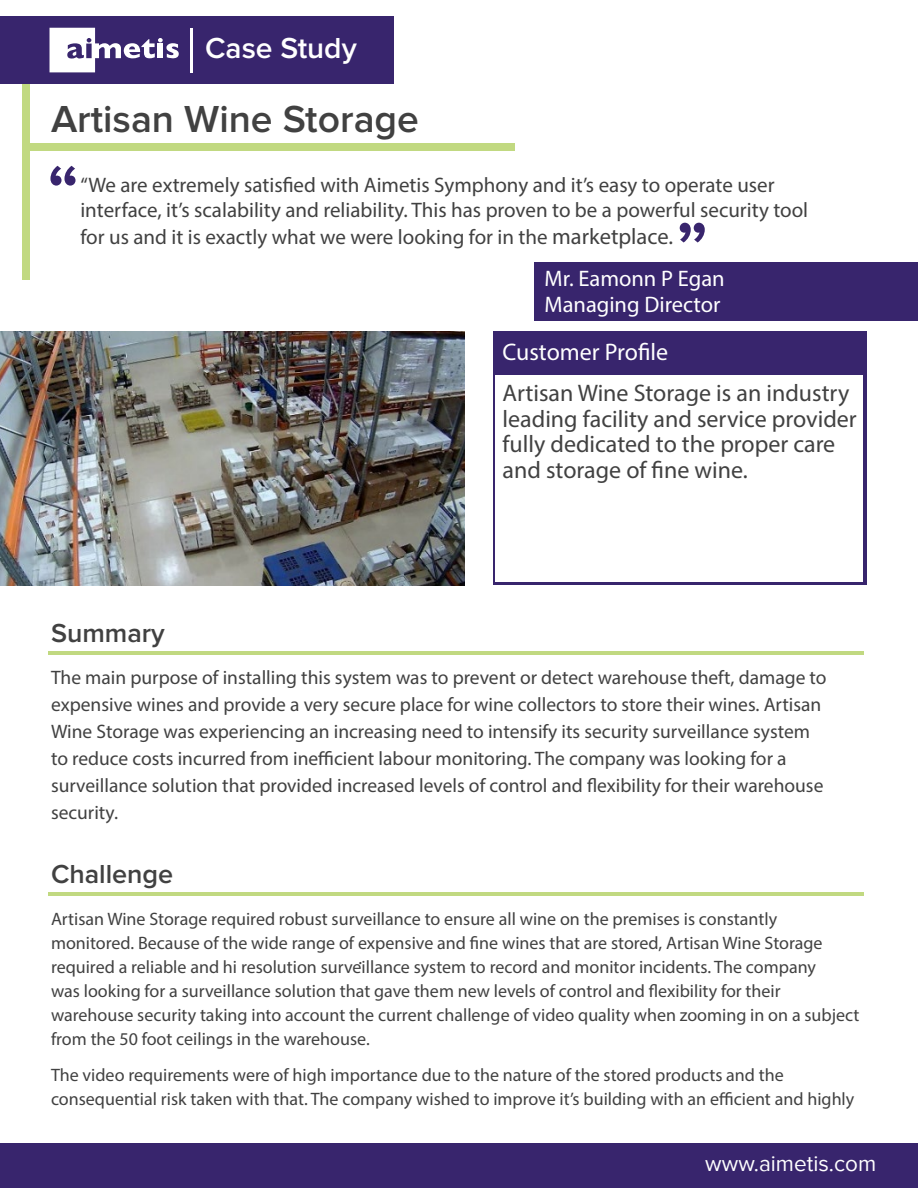
<style>
.page{position:relative;width:918px;height:1188px;background:#fff}
.page>*{position:absolute;margin:0;border:0;box-sizing:border-box;transform-origin:0 0}
.t1{font:600 75.75px "Proxima Nova";color:#38256d}
.t2{font:600 39px "Proxima Nova";color:#414141}
.t3{font:600 30px "Proxima Nova";color:#fff}
.t4{font:600 27px "Proxima Nova";color:#414141}
.t5{font:24px/25.5px "Myriad Pro";color:#414141}
.t6{font:24px "Myriad Pro";color:#fff}
.t7{font:22.5px/25.5px "Myriad Pro";color:#fff}
.t8{font:22.5px "Proxima Nova";color:#fff}
.t9{font:21px/26.2px "Myriad Pro";color:#414141}
.t10{font:19.5px/27px "Myriad Pro";color:#414141}
.t11{font:18px/24px "Myriad Pro";color:#414141}
.t12{font:18px "Myriad Pro";color:#404040}
.s1{font-size:22.5px}
</style>
<div class="page">
<div style="left:535px;top:262px;width:383px;height:58px;background:#38256d"></div>
<div style="left:0;top:1143px;width:918px;height:45px;background:#38256d"></div>
<div style="left:493px;top:331px;width:374px;height:254px;background:#38256d"></div>
<img style="left:0;top:331px;width:465px;height:254px">
<div style="left:496px;top:375px;width:367px;height:206px;background:#fff"></div>
<div style="left:22px;top:82px;width:7px;height:198px;background:#c1d981"></div>
<div style="left:0;top:16px;width:394px;height:67px;background:#38256d"></div>
<div style="left:29px;top:144px;width:486px;height:7px;background:#c1d981"></div>
<svg style="left:50px;top:28px;width:129px;height:44px"></svg>
<hr style="left:190px;top:28px;width:3px;height:44px;background:#fff">
<hr style="left:48px;top:651px;width:815px;height:3px;background:#c1d981">
<hr style="left:48px;top:892px;width:815px;height:4px;background:#c1d981">
<h3 class="t3" style="left:205px;top:31px;width:153px">Case Study</h3>
<h2 class="t2" style="left:51px;top:96px;width:370px">Artisan Wine Storage</h2>
<h1 class="t1" style="left:47px;top:149px;width:34px">“</h1>
<p class="t9" style="left:80px;top:171px;width:729px">“We are extremely satisfied with Aimetis Symphony and it’s easy to operate user interface, it’s scalability and reliability. This has proven to be a powerful security tool for us and it is exactly what we were looking for in the <span class="s1">marketplace.</span></p>
<p class="t7" style="left:545px;top:266px;width:182px">Mr. Eamonn P Egan<br>Managing Director</p>
<h1 class="t1" style="left:708px;top:259px;width:34px;rotate:-180deg">“</h1>
<h3 class="t6" style="left:503px;top:338px;width:167px">Customer Profile</h3>
<h3 class="t4" style="left:51px;top:618px;width:115px">Summary</h3>
<h3 class="t5" style="left:503px;top:380px;width:356px">Artisan Wine Storage is an industry leading facility and service provider fully dedicated to the proper care and storage of fine wine.</h3>
<p class="t10" style="left:51px;top:664px;width:777px">The main purpose of installing this system was to prevent or detect warehouse theft, damage to expensive wines and provide a very secure place for wine collectors to store their wines. Artisan Wine Storage was experiencing an increasing need to intensify its security surveillance system to reduce costs incurred from inefficient labour monitoring. The company was looking for a surveillance solution that provided increased levels of control and flexibility for their warehouse security.</p>
<h3 class="t4" style="left:51px;top:859px;width:124px">Challenge</h3>
<p class="t11" style="left:51px;top:906px;width:810px">Artisan Wine Storage required robust surveillance to ensure all wine on the premises is constantly monitored. Because of the wide range of expensive and fine wines that are stored, Artisan Wine Storage required a reliable and hi resolution surveillance system to record and monitor incidents. The company<br>was looking for a surveillance solution that gave them new levels of control and flexibility for their warehouse security taking into account the current challenge of video quality when zooming in on a subject from the 50 foot ceilings in the warehouse.</p>
<p class="t11" style="left:51px;top:1062px;width:805px">The video requirements were of high importance due to the nature of the stored products and the consequential risk taken with that. The company wished to improve it’s building with an efficient and highly</p>
<p class="t12" style="left:359px;top:947px;width:5px">.</p>
<p class="t8" style="left:705px;top:1150px;width:172px">www.aimetis.com</p>
</div>
